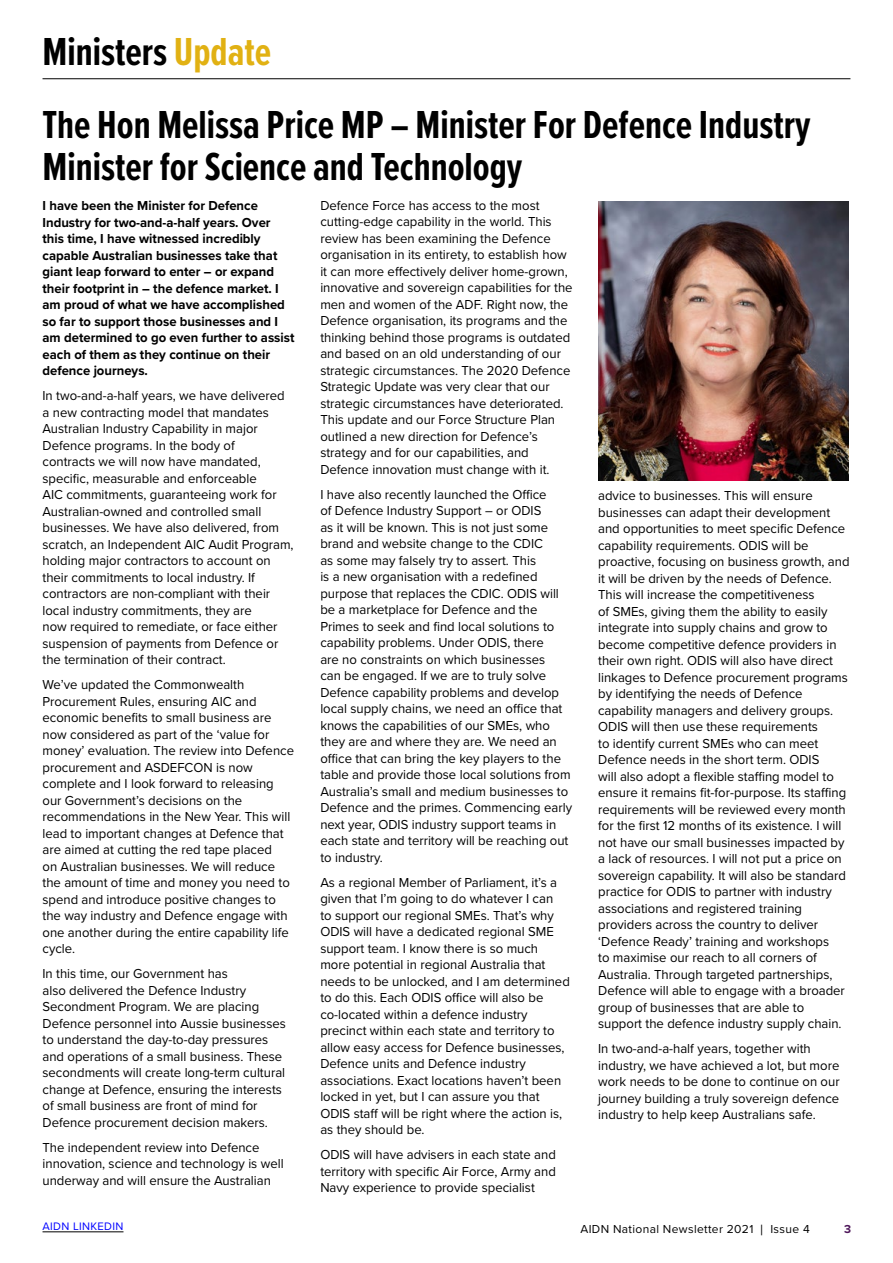
<style>
.page{position:relative;width:893px;height:1263px;background:#fff}
.page>*{position:absolute;margin:0;border:0;box-sizing:border-box;transform-origin:0 0}
.t1{font:700 40.5px/42px "Proxima Nova Ex Cn";color:#000}
.t2{font:13.5px/16.5px "Proxima Nova";color:#000}
.t3{font:700 13.5px/16.5px "Proxima Nova";color:#000}
.t4{font:12px "Proxima Nova";letter-spacing:.03em;color:#000}
.t5{font:700 12px "Proxima Nova";color:#4f185b}
.t6{font:11.25px "Proxima Nova";letter-spacing:.03em;color:#00f}
.s1{color:#e1b113}
.s2{font-size:15px}
</style>
<div class="page">
<hr style="left:43px;top:1231px;width:80px;height:1px;background:#000">
<hr style="left:43px;top:78px;width:807px;height:1px;background:#000">
<img style="left:598px;top:201px;width:251px;height:279px">
<h1 class="t1" style="left:43px;top:30px;width:230px">Ministers <span class="s1">Update</span></h1>
<h1 class="t1" style="left:43px;top:103px;width:770px">The Hon Melissa Price MP – Minister For Defence Industry<br>Minister for Science and Technology</h1>
<p class="t3" style="left:43px;top:197px;width:253px">I have been the Minister for Defence Industry for two-and-a-half years. Over this time, I have witnessed incredibly capable Australian businesses take that giant leap forward to enter – or expand their footprint in – the defence market. I am proud of what we have accomplished so far to support those businesses and I am determined to go even further to assist each of them as they continue on their defence journeys.</p>
<p class="t2" style="left:43px;top:387px;width:253px">In two-and-a-half years, we have delivered a new contracting model that mandates Australian Industry Capability in major Defence programs. In the body of<br>contracts we will now have mandated, specific, measurable and enforceable<br>AIC commitments, guaranteeing work for Australian-owned and controlled small businesses. We have also delivered, from scratch, an Independent AIC Audit Program, holding major contractors to account on their commitments to local industry. If contractors are non-compliant with their local industry commitments, they are<br>now required to remediate, or face either suspension of payments from Defence or the termination of their contract.</p>
<p class="t2" style="left:43px;top:676px;width:253px">We’ve updated the Commonwealth Procurement Rules, ensuring AIC and economic benefits to small business are now considered as part of the ‘value for money’ evaluation. The review into Defence procurement and ASDEFCON is now complete and I look forward to releasing our Government’s decisions on the recommendations in the New Year. This will lead to important changes at Defence that are aimed at cutting the red tape placed<br>on Australian businesses. We will reduce the amount of time and money you need to spend and introduce positive changes to the way industry and Defence engage with one another during the entire capability life cycle.</p>
<p class="t2" style="left:43px;top:965px;width:245px">In this time, our Government has<br>also delivered the Defence Industry Secondment Program. We are placing Defence personnel into Aussie businesses to understand the day-to-day pressures and operations of a small business. These secondments will create long-term cultural change at Defence, ensuring the interests of small business are front of mind for Defence procurement decision makers.</p>
<p class="t2" style="left:43px;top:1138px;width:243px">The independent review into Defence innovation, science and technology is well underway and will ensure the Australian</p>
<p class="t2" style="left:320px;top:197px;width:254px">Defence Force has access to the most cutting-edge capability in the world. This review has been examining the Defence organisation in its entirety, to establish how it can more effectively deliver home-grown, innovative and sovereign capabilities for the men and women of the ADF. Right now, the Defence organisation, its programs and the thinking behind those programs is outdated and based on an old understanding of our strategic circumstances. The 2020 Defence Strategic Update was very clear that our strategic circumstances have deteriorated.<br>This update and our Force Structure Plan outlined a new direction for Defence’s strategy and for our capabilities, and Defence innovation must change with it.</p>
<p class="t2" style="left:320px;top:485px;width:253px">I have also recently launched the Office<br>of Defence Industry Support – or ODIS<br>as it will be known. This is not just some brand and website change to the CDIC<br>as some may falsely try to assert. This<br>is a new organisation with a redefined purpose that replaces the CDIC. ODIS will be a marketplace for Defence and the Primes to seek and find local solutions to capability problems. Under ODIS, there<br>are no constraints on which businesses<br>can be engaged. If we are to truly solve Defence capability problems and develop local supply chains, we need an office that knows the capabilities of our SMEs, who they are and where they are. We need an office that can bring the key players to the table and provide those local solutions from Australia’s small and medium businesses to Defence and the primes. Commencing early next year, ODIS industry support teams in each state and territory will be reaching out to industry.</p>
<p class="t2" style="left:320px;top:873px;width:251px">As a regional Member of Parliament, it’s a given that I’m going to do whatever I can<br>to support our regional SMEs. That’s why ODIS will have a dedicated regional SME support team. I know there is so much more potential in regional Australia that needs to be unlocked, and I am determined to do this. Each ODIS office will also be co-located within a defence industry precinct within each state and territory to allow easy access for Defence businesses, Defence units and Defence industry associations. Exact locations haven’t been locked in yet, but I can assure you that ODIS staff will be right where the action is, as they should be.</p>
<p class="t2" style="left:320px;top:1146px;width:237px;text-align:justify">ODIS will have advisers in each state and territory with specific Air Force, Army and Navy experience to provide specialist</p>
<p class="t2" style="left:598px;top:487px;width:253px">advice to businesses. This will ensure businesses can adapt their development and opportunities to meet specific Defence capability requirements. ODIS will be proactive, focusing on business growth, and it will be driven by the needs of Defence.<br>This will increase the competitiveness<br>of SMEs, giving them the ability to easily integrate into supply chains and grow to become competitive defence providers in their own right. ODIS will also have direct linkages to Defence procurement programs by identifying the needs of Defence capability managers and delivery groups.<br>ODIS will then use these requirements<br>to identify current SMEs who can meet Defence needs in the short term. ODIS<br>will also adopt a flexible staffing model to ensure it remains fit-for-purpose. Its staffing requirements will be reviewed every month for the first 12 months of its existence. I will not have our small businesses impacted by a lack of resources. I will not put a price on sovereign capability. It will also be standard practice for ODIS to partner with industry associations and registered training providers across the country to deliver ‘Defence Ready’ training and workshops<br>to maximise our reach to all corners of Australia. Through targeted partnerships, Defence will able to engage with a broader group of businesses that are able to support the defence industry supply chain.</p>
<p class="t2" style="left:598px;top:1040px;width:243px">In two-and-a-half years, together with industry, we have achieved a lot, but more work needs to be done to continue on our journey building a truly sovereign defence industry to help keep Australians safe.</p>
<p class="t6" style="left:43px;top:1218px;width:82px">AIDN LINKEDIN</p>
<p class="t4" style="left:580px;top:1220px;width:231px">AIDN National Newsletter 2021 <span class="s2">|</span> Issue 4</p>
<p class="t5" style="left:844px;top:1220px;width:9px">3</p>
</div>
